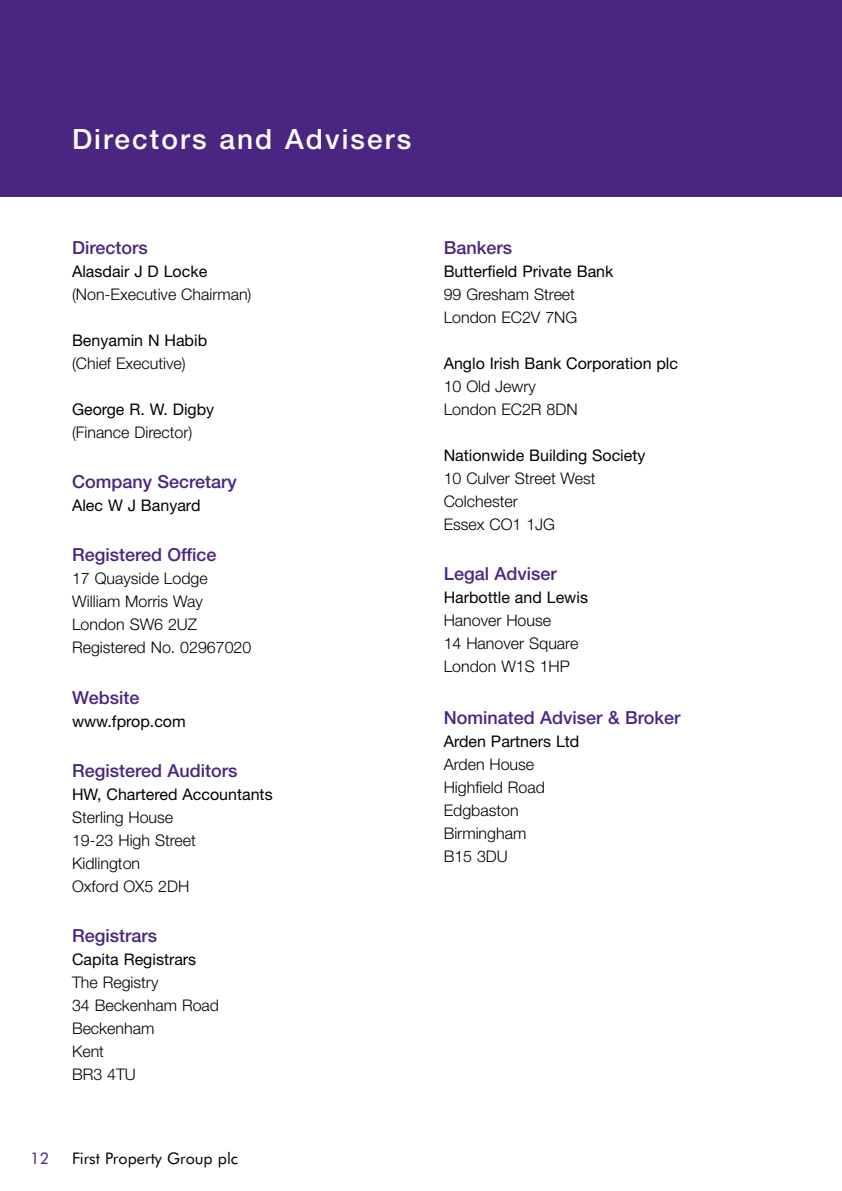
<style>
.page{position:relative;width:842px;height:1191px;background:#fff}
.page>*{position:absolute;margin:0;border:0;box-sizing:border-box;transform-origin:0 0}
.t1{font:500 28px "Helvetica Neue";letter-spacing:.075em;color:#fff}
.t2{font:500 18px "Helvetica Neue";color:#4b2582}
.t3{font:300 16px/23px "Helvetica Neue";color:#000}
.t4{font:16px "Helvetica Neue";color:#000}
.t5{font:16px "Futura BT";color:#000}
.t6{font:16px "Futura BT";color:#4b2582}
</style>
<div class="page">
<div style="left:0;top:0;width:842px;height:197px;background:#4b2582"></div>
<h1 class="t1" style="left:72px;top:123px;width:341px">Directors and Advisers</h1>
<p class="t2" style="left:72px;top:236px;width:77px">Directors</p>
<p class="t4" style="left:72px;top:261px;width:137px">Alasdair J D Locke</p>
<p class="t3" style="left:72px;top:282px;width:181px">(Non-Executive Chairman)</p>
<p class="t4" style="left:72px;top:330px;width:137px">Benyamin N Habib</p>
<p class="t3" style="left:72px;top:351px;width:115px">(Chief Executive)</p>
<p class="t4" style="left:72px;top:399px;width:144px">George R. W. Digby</p>
<p class="t3" style="left:72px;top:420px;width:122px">(Finance Director)</p>
<p class="t2" style="left:72px;top:471px;width:166px">Company Secretary</p>
<p class="t4" style="left:72px;top:496px;width:130px">Alec W J Banyard</p>
<p class="t2" style="left:72px;top:544px;width:146px">Registered Office</p>
<p class="t3" style="left:72px;top:567px;width:181px">17 Quayside Lodge<br>William Morris Way<br>London SW6 2UZ<br>Registered No. 02967020</p>
<p class="t2" style="left:72px;top:686px;width:69px">Website</p>
<p class="t4" style="left:72px;top:711px;width:115px">www.fprop.com</p>
<p class="t2" style="left:72px;top:759px;width:167px">Registered Auditors</p>
<p class="t4" style="left:72px;top:784px;width:202px">HW, Chartered Accountants</p>
<p class="t3" style="left:72px;top:805px;width:125px">Sterling House<br>19-23 High Street<br>Kidlington<br>Oxford OX5 2DH</p>
<p class="t2" style="left:72px;top:925px;width:87px">Registrars</p>
<p class="t4" style="left:72px;top:950px;width:126px">Capita Registrars</p>
<p class="t3" style="left:72px;top:970px;width:149px">The Registry<br>34 Beckenham Road<br>Beckenham<br>Kent<br>BR3 4TU</p>
<p class="t6" style="left:30px;top:1148px;width:20px">1 2</p>
<p class="t5" style="left:72px;top:1148px;width:168px">First Property Group plc</p>
<p class="t2" style="left:444px;top:236px;width:70px">Bankers</p>
<p class="t4" style="left:444px;top:261px;width:171px">Butterfield Private Bank</p>
<p class="t3" style="left:444px;top:282px;width:135px">99 Gresham Street<br>London EC2V 7NG</p>
<p class="t4" style="left:444px;top:353px;width:236px">Anglo Irish Bank Corporation plc</p>
<p class="t3" style="left:444px;top:374px;width:135px">10 Old Jewry<br>London EC2R 8DN</p>
<p class="t4" style="left:444px;top:445px;width:203px">Nationwide Building Society</p>
<p class="t3" style="left:444px;top:466px;width:153px">10 Culver Street West<br>Colchester<br>Essex CO1 1JG</p>
<p class="t2" style="left:444px;top:563px;width:115px">Legal Adviser</p>
<p class="t4" style="left:444px;top:588px;width:146px">Harbottle and Lewis</p>
<p class="t3" style="left:444px;top:608px;width:136px">Hanover House<br>14 Hanover Square<br>London W1S 1HP</p>
<p class="t2" style="left:444px;top:706px;width:238px">Nominated Adviser &amp; Broker</p>
<p class="t4" style="left:444px;top:731px;width:137px">Arden Partners Ltd</p>
<p class="t3" style="left:444px;top:752px;width:103px">Arden House<br>Highfield Road<br>Edgbaston<br>Birmingham<br>B15 3DU</p>
</div>
